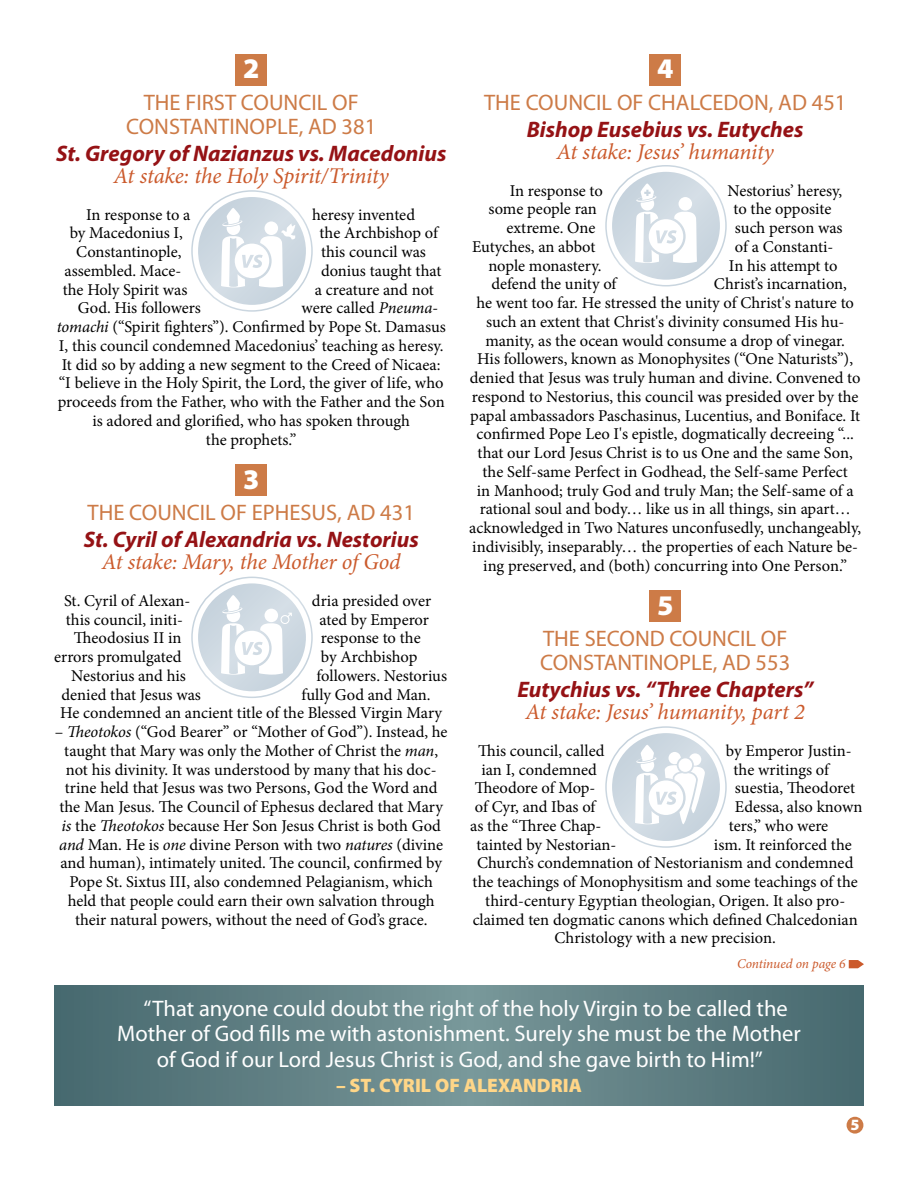
<style>
.page{position:relative;width:918px;height:1188px;background:#fff}
.page>*{position:absolute;margin:0;border:0;box-sizing:border-box;transform-origin:0 0}
.t1{font:900 28.5px "Myriad Pro";color:#fff}
.t2{font:22.5px "Myriad Pro";color:#fff}
.t3{font:22.5px/24px "Myriad Pro";color:#cd7b47;text-align:center}
.t4{font:italic 700 22.5px "Myriad Pro";color:#951215}
.t5{font:italic 22.5px "Minion Pro";letter-spacing:-.01em;color:#cb5a2c}
.t6{font:900 19.5px "Myriad Pro";color:#ffd688}
.t7{font:16.5px/18.8px "Minion Pro";letter-spacing:-.005em;color:#000}
.t8{font:900 15.75px "Myriad Pro";color:#fff}
.t9{font:italic 13.5px "Minion Pro";letter-spacing:-.01em;color:#cb5a2c}
.s1{font-style:italic}
</style>
<div class="page">
<div style="left:847px;top:1117px;width:16px;height:17px;background:#cd7b47;border-radius:50%"></div>
<div style="left:236px;top:54px;width:31px;height:32px;background:#cd7b47"></div>
<div style="left:236px;top:464px;width:31px;height:32px;background:#cd7b47"></div>
<div style="left:650px;top:54px;width:31px;height:32px;background:#cd7b47"></div>
<div style="left:650px;top:590px;width:31px;height:32px;background:#cd7b47"></div>
<svg style="left:849px;top:960px;width:15px;height:8px"></svg>
<svg style="left:198px;top:197px;width:108px;height:108px"></svg>
<div style="left:191px;top:190px;width:122px;height:122px;border:2px solid #fff;border-radius:50%"></div>
<svg style="left:612px;top:733px;width:108px;height:108px"></svg>
<div style="left:605px;top:726px;width:122px;height:122px;border:2px solid #fff;border-radius:50%"></div>
<svg style="left:612px;top:172px;width:108px;height:108px"></svg>
<div style="left:605px;top:165px;width:122px;height:121px;border:2px solid #fff;border-radius:50%"></div>
<svg style="left:198px;top:583px;width:108px;height:108px"></svg>
<div style="left:191px;top:577px;width:122px;height:121px;border:2px solid #fff;border-radius:50%"></div>
<svg style="left:54px;top:986px;width:810px;height:120px;background:#5f7f83"></svg>
<h1 class="t1" style="left:243px;top:50px;width:18px">2</h1>
<h2 class="t3" style="left:126px;top:90px;width:252px">THE FIRST COUNCIL OF<br>CONSTANTINOPLE, AD 381</h2>
<h2 class="t4" style="left:56px;top:141px;width:392px">St. Gregory of Nazianzus vs. Macedonius</h2>
<h2 class="t5" style="left:114px;top:160px;width:277px">At stake: the Holy Spirit/Trinity</h2>
<p class="t7" style="left:86px;top:205px;width:106px">In response to a</p>
<p class="t7" style="left:312px;top:205px;width:105px">heresy invented</p>
<p class="t7" style="left:70px;top:224px;width:115px">by Macedonius I,</p>
<p class="t7" style="left:320px;top:224px;width:120px">the Archbishop of</p>
<p class="t7" style="left:76px;top:243px;width:107px">Constantinople,</p>
<p class="t7" style="left:321px;top:243px;width:107px">this council was</p>
<p class="t7" style="left:65px;top:261px;width:118px">assembled. Mace-</p>
<p class="t7" style="left:321px;top:261px;width:122px">donius taught that</p>
<p class="t7" style="left:63px;top:280px;width:126px">the Holy Spirit was</p>
<p class="t7" style="left:315px;top:280px;width:120px">a creature and not</p>
<p class="t7" style="left:78px;top:299px;width:125px">God. His followers</p>
<p class="t7" style="left:301px;top:299px;width:138px">were called <span class="s1">Pneuma-</span></p>
<p class="t7" style="left:57px;top:318px;width:391px"><span class="s1">tomachi</span> (“Spirit fighters”). Confirmed by Pope St. Damasus</p>
<p class="t7" style="left:59px;top:336px;width:386px">I, this council condemned Macedonius’ teaching as heresy.</p>
<p class="t7" style="left:62px;top:355px;width:380px">It did so by adding a new segment to the Creed of Nicaea:</p>
<p class="t7" style="left:59px;top:374px;width:386px">“I believe in the Holy Spirit, the Lord, the giver of life, who</p>
<p class="t7" style="left:58px;top:393px;width:389px">proceeds from the Father, who with the Father and the Son</p>
<p class="t7" style="left:92px;top:411px;width:319px">is adored and glorified, who has spoken through</p>
<p class="t7" style="left:206px;top:430px;width:92px">the prophets.”</p>
<h1 class="t1" style="left:243px;top:460px;width:18px">3</h1>
<h2 class="t3" style="left:88px;top:501px;width:329px">THE COUNCIL OF EPHESUS, AD 431</h2>
<h2 class="t4" style="left:84px;top:527px;width:337px">St. Cyril of Alexandria vs. Nestorius</h2>
<h2 class="t5" style="left:102px;top:547px;width:301px">At stake: Mary, the Mother of God</h2>
<p class="t7" style="left:64px;top:591px;width:128px">St. Cyril of Alexan-</p>
<p class="t7" style="left:312px;top:591px;width:121px">dria presided over</p>
<p class="t7" style="left:66px;top:610px;width:119px">this council, initi-</p>
<p class="t7" style="left:319px;top:610px;width:111px">ated by Emperor</p>
<p class="t7" style="left:74px;top:629px;width:109px">Theodosius II in</p>
<p class="t7" style="left:321px;top:629px;width:101px">response to the</p>
<p class="t7" style="left:54px;top:648px;width:129px">errors promulgated</p>
<p class="t7" style="left:321px;top:648px;width:98px">by Archbishop</p>
<p class="t7" style="left:71px;top:666px;width:116px">Nestorius and his</p>
<p class="t7" style="left:316px;top:666px;width:132px">followers. Nestorius</p>
<p class="t7" style="left:62px;top:685px;width:141px">denied that Jesus was</p>
<h1 class="t1" style="left:657px;top:50px;width:18px">4</h1>
<h2 class="t3" style="left:484px;top:90px;width:364px">THE COUNCIL OF CHALCEDON, AD 451</h2>
<h2 class="t4" style="left:527px;top:116px;width:278px">Bishop Eusebius vs. Eutyches</h2>
<h2 class="t5" style="left:557px;top:136px;width:219px">At stake: Jesus’ humanity</h2>
<p class="t7" style="left:510px;top:181px;width:95px">In response to</p>
<p class="t7" style="left:727px;top:181px;width:116px">Nestorius’ heresy,</p>
<p class="t7" style="left:489px;top:200px;width:110px">some people ran</p>
<p class="t7" style="left:734px;top:200px;width:99px">to the opposite</p>
<p class="t7" style="left:506px;top:219px;width:90px">extreme. One</p>
<p class="t7" style="left:735px;top:219px;width:109px">such person was</p>
<p class="t7" style="left:472px;top:237px;width:125px">Eutyches, an abbot</p>
<p class="t7" style="left:735px;top:237px;width:100px">of a Constanti-</p>
<p class="t7" style="left:488px;top:256px;width:115px">nople monastery.</p>
<p class="t7" style="left:729px;top:256px;width:110px">In his attempt to</p>
<p class="t7" style="left:491px;top:275px;width:127px">defend the unity of</p>
<p class="t7" style="left:714px;top:275px;width:135px">Christ’s incarnation,</p>
<p class="t7" style="left:476px;top:294px;width:379px">he went too far. He stressed the unity of Christ's nature to</p>
<p class="t7" style="left:486px;top:312px;width:360px">such an extent that Christ's divinity consumed His hu-</p>
<p class="t7" style="left:485px;top:331px;width:361px">manity, as the ocean would consume a drop of vinegar.</p>
<p class="t7" style="left:477px;top:350px;width:377px">His followers, known as Monophysites (“One Naturists”),</p>
<p class="t7" style="left:470px;top:369px;width:392px">denied that Jesus was truly human and divine. Convened to</p>
<p class="t7" style="left:472px;top:387px;width:388px">respond to Nestorius, this council was presided over by the</p>
<p class="t7" style="left:470px;top:406px;width:391px">papal ambassadors Paschasinus, Lucentius, and Boniface. It</p>
<p class="t7" style="left:477px;top:425px;width:379px">confirmed Pope Leo I's epistle, dogmatically decreeing “...</p>
<p class="t7" style="left:478px;top:444px;width:377px">that our Lord Jesus Christ is to us One and the same Son,</p>
<p class="t7" style="left:483px;top:462px;width:367px">the Self-same Perfect in Godhead, the Self-same Perfect</p>
<p class="t7" style="left:477px;top:481px;width:378px">in Manhood; truly God and truly Man; the Self-same of a</p>
<p class="t7" style="left:480px;top:500px;width:373px">rational soul and body… like us in all things, sin apart…</p>
<p class="t7" style="left:469px;top:519px;width:393px">acknowledged in Two Natures unconfusedly, unchangeably,</p>
<p class="t7" style="left:472px;top:537px;width:387px">indivisibly, inseparably… the properties of each Nature be-</p>
<p class="t7" style="left:483px;top:556px;width:365px">ing preserved, and (both) concurring into One Person.”</p>
<h1 class="t1" style="left:657px;top:586px;width:18px">5</h1>
<h2 class="t3" style="left:540px;top:627px;width:252px;text-align:left">THE SECOND COUNCIL OF<br>CONSTANTINOPLE, AD 553</h2>
<h2 class="t4" style="left:517px;top:677px;width:297px">Eutychius vs. “Three Chapters”</h2>
<h2 class="t5" style="left:526px;top:697px;width:281px">At stake: Jesus’ humanity, part 2</h2>
<p class="t7" style="left:478px;top:741px;width:128px">This council, called</p>
<p class="t7" style="left:726px;top:741px;width:127px">by Emperor Justin-</p>
<p class="t7" style="left:481px;top:760px;width:117px">ian I, condemned</p>
<p class="t7" style="left:733px;top:760px;width:97px">the writings of</p>
<p class="t7" style="left:475px;top:779px;width:122px">Theodore of Mop-</p>
<p class="t7" style="left:735px;top:779px;width:122px">suestia, Theodoret</p>
<p class="t7" style="left:475px;top:798px;width:122px">of Cyr, and Ibas of</p>
<p class="t7" style="left:735px;top:798px;width:129px">Edessa, also known</p>
<p class="t7" style="left:470px;top:816px;width:133px">as the “Three Chap-</p>
<p class="t7" style="left:729px;top:816px;width:101px">ters,” who were</p>
<p class="t7" style="left:477px;top:835px;width:141px">tainted by Nestorian-</p>
<p class="t7" style="left:714px;top:835px;width:139px">ism. It reinforced the</p>
<p class="t7" style="left:477px;top:854px;width:378px">Church’s condemnation of Nestorianism and condemned</p>
<p class="t7" style="left:473px;top:873px;width:387px">the teachings of Monophysitism and some teachings of the</p>
<p class="t7" style="left:485px;top:891px;width:362px">third-century Egyptian theologian, Origen. It also pro-</p>
<p class="t7" style="left:473px;top:910px;width:387px">claimed ten dogmatic canons which defined Chalcedonian</p>
<p class="t7" style="left:555px;top:929px;width:223px">Christology with a new precision.</p>
<p class="t9" style="left:737px;top:955px;width:110px">Continued on page 6</p>
<h2 class="t2" style="left:144px;top:996px;width:646px">“That anyone could doubt the right of the holy Virgin to be called the</h2>
<h2 class="t2" style="left:117px;top:1022px;width:685px">Mother of God fills me with astonishment. Surely she must be the Mother</h2>
<h2 class="t2" style="left:157px;top:1047px;width:607px">of God if our Lord Jesus Christ is God, and she gave birth to Him!”</h2>
<p class="t6" style="left:336px;top:1073px;width:247px">– ST. CYRIL OF ALEXANDRIA</p>
<p class="t7" style="left:60px;top:685px;width:384px;text-indent:241px">fully God and Man.<br>He condemned an ancient title of the Blessed Virgin Mary</p>
<p class="t7" style="left:55px;top:723px;width:394px;text-align:center">– <span class="s1">Theotokos</span> (“God Bearer” or “Mother of God”). Instead, he taught that Mary was only the Mother of Christ the <span class="s1">man</span>, not his divinity. It was understood by many that his doc&shy;trine held that Jesus was two Persons, God the Word and the Man Jesus. The Council of Ephesus declared that Mary <span class="s1">is</span> the <span class="s1">Theotokos</span> because Her Son Jesus Christ is both God <span class="s1">and</span> Man. He is <span class="s1">one</span> divine Person with two <span class="s1">natures</span> (divine and human), intimately united. The council, confirmed by Pope St. Sixtus III, also condemned Pelagianism, which held that people could earn their own salvation through their natural powers, without the need of God’s grace.</p>
<p class="t8" style="left:850px;top:1114px;width:11px">5</p>
</div>
